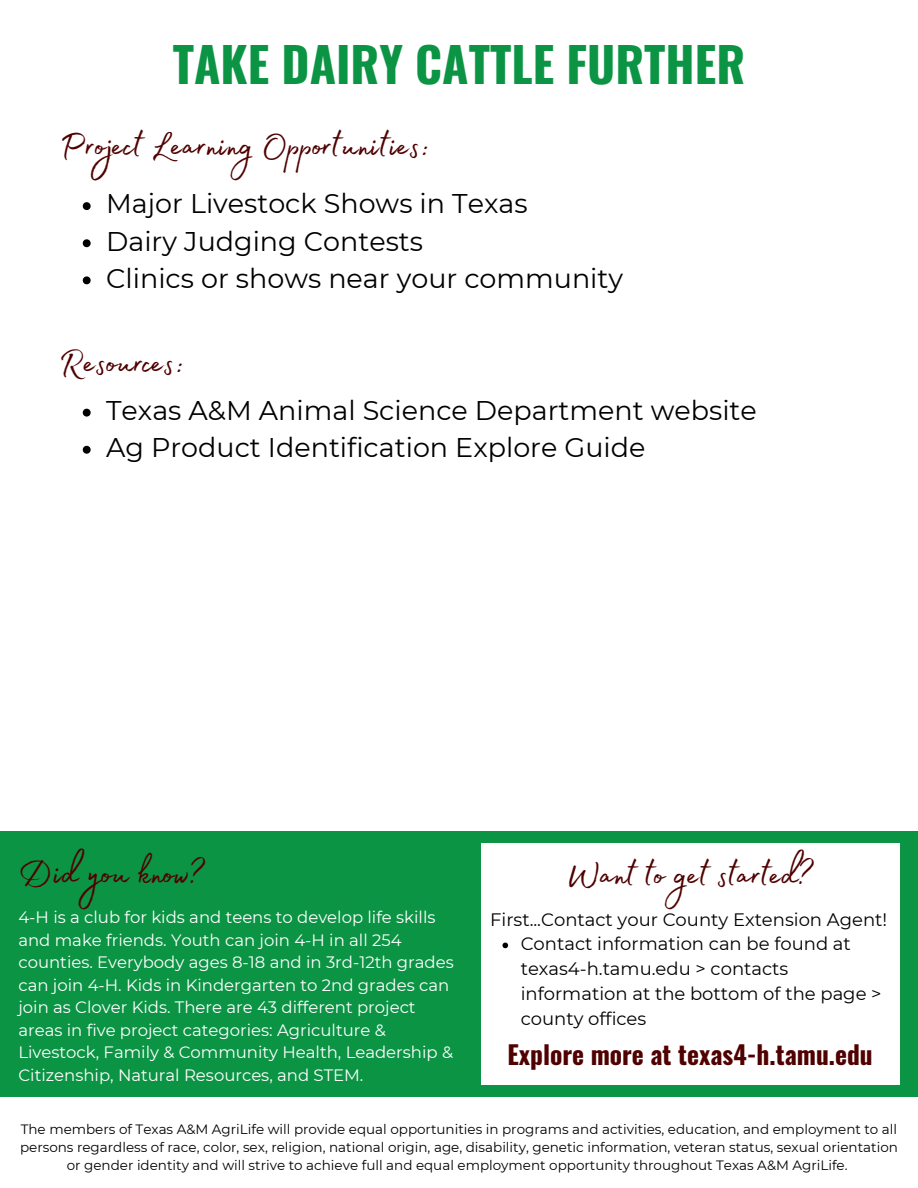
<style>
.page{position:relative;width:918px;height:1188px;background:#fff}
.page>*{position:absolute;margin:0;border:0;box-sizing:border-box;transform-origin:0 0}
.t1{font:700 48px "Oswald";color:#0b9444}
.t2{font:45px "Madelyn Fill";color:#500000}
.t3{font:27px "Montserrat";color:#000}
.t4{font:700 25.5px "Oswald";color:#500000}
.t5{font:18px/24.8px "Montserrat";color:#000}
.t6{font:16.5px/22.5px "Montserrat";color:#fff}
.t7{font:13.5px/18px "Montserrat";color:#000;text-align:center}
</style>
<div class="page">
<div style="left:0;top:831px;width:918px;height:265px;background:#0b9444"></div>
<div style="left:481px;top:843px;width:418px;height:242px;background:#fff"></div>
<svg style="left:502px;top:943px;width:6px;height:5px"></svg>
<svg style="left:83px;top:202px;width:8px;height:8px"></svg>
<svg style="left:83px;top:239px;width:8px;height:8px"></svg>
<svg style="left:83px;top:276px;width:8px;height:8px"></svg>
<svg style="left:83px;top:409px;width:8px;height:8px"></svg>
<svg style="left:83px;top:446px;width:8px;height:8px"></svg>
<h1 class="t1" style="left:173px;top:27px;width:574px">TAKE DAIRY CATTLE FURTHER</h1>
<p class="t2" style="left:59px;top:111px;width:372px">Project Learning Opportunities:</p>
<h2 class="t3" style="left:106px;top:187px;width:423px">Major Livestock Shows in Texas</h2>
<p class="t3" style="left:106px;top:224px;width:318px">Dairy Judging Contests</p>
<p class="t3" style="left:106px;top:262px;width:518px">Clinics or shows near your community</p>
<p class="t2" style="left:59px;top:328px;width:127px">Resources:</p>
<h3 class="t3" style="left:106px;top:394px;width:652px">Texas A&amp;M Animal Science Department website</h3>
<p class="t3" style="left:106px;top:431px;width:541px">Ag Product Identification Explore Guide</p>
<h2 class="t2" style="left:18px;top:839px;width:188px">Did you know?</h2>
<p class="t2" style="left:567px;top:840px;width:248px">Want to get started?</p>
<p class="t5" style="left:490px;top:907px;width:399px">First...Contact your County Extension Agent!</p>
<h2 class="t5" style="left:521px;top:932px;width:362px">Contact information can be found at texas4-h.tamu.edu &gt; contacts information at the bottom of the page &gt; county offices</h2>
<h5 class="t4" style="left:508px;top:1035px;width:367px">Explore more at texas4-h.tamu.edu</h5>
<p class="t6" style="left:18px;top:906px;width:437px">4-H is a club for kids and teens to develop life skills and make friends. Youth can join 4-H in all 254 counties. Everybody ages 8-18 and in 3rd-12th grades can join 4-H. Kids in Kindergarten to 2nd grades can join as Clover Kids. There are 43 different project areas in five project categories: Agriculture &amp; Livestock, Family &amp; Community Health, Leadership &amp; Citizenship, Natural Resources, and STEM.</p>
<h2 class="t7" style="left:20px;top:1120px;width:879px">The members of Texas A&amp;M AgriLife will provide equal opportunities in programs and activities, education, and employment to all persons regardless of race, color, sex, religion, national origin, age, disability, genetic information, veteran status, sexual orientation or gender identity and will strive to achieve full and equal employment opportunity throughout Texas A&amp;M AgriLife.</h2>
</div>
